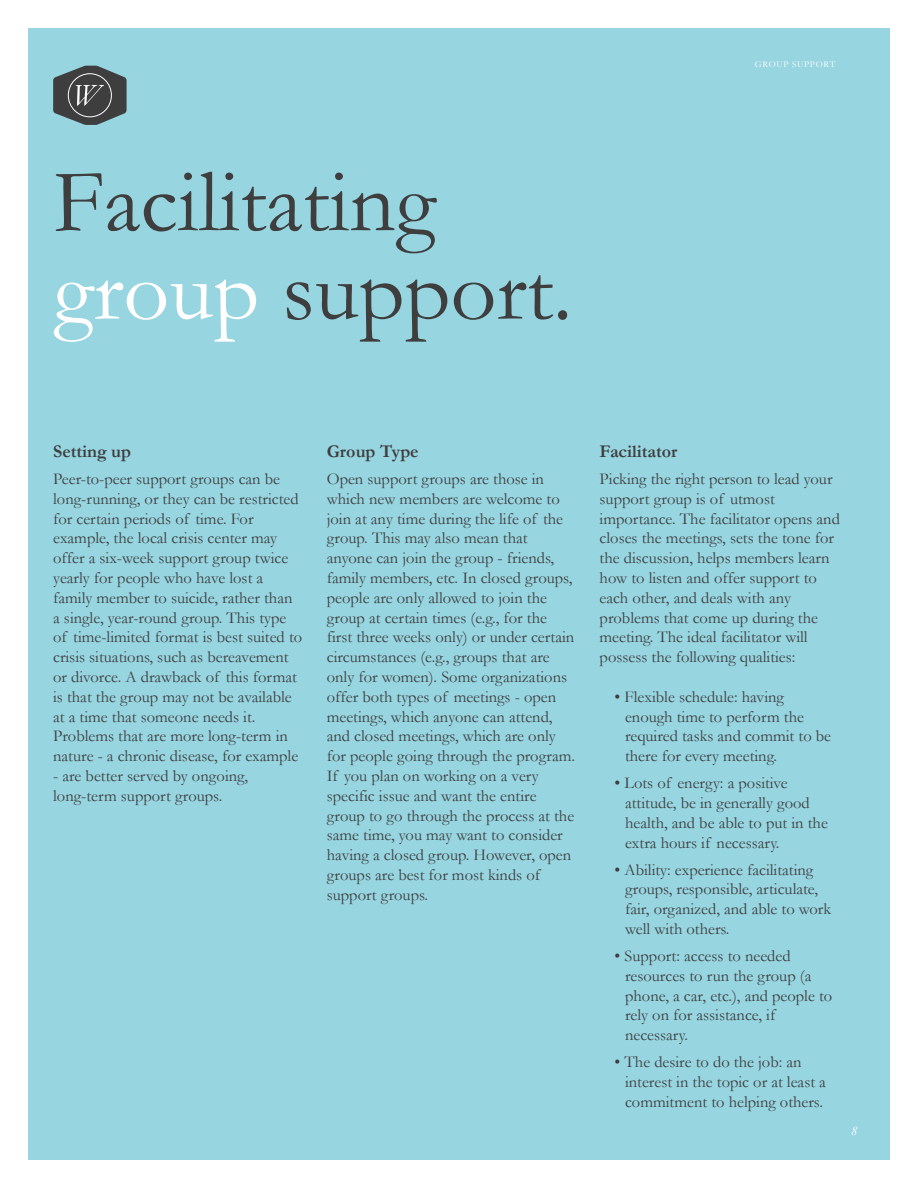
<style>
.page{position:relative;width:918px;height:1188px;background:#fff}
.page>*{position:absolute;margin:0;border:0;box-sizing:border-box;transform-origin:0 0}
.t1{font:90px/88.5px "Garamond";color:#3e3e3f}
.t2{font:700 18px "Garamond";color:#3e3e3f}
.t3{font:16.5px/19.8px "Garamond";color:#3e3e3f}
.t4{font:italic 13.5px "Garamond";color:#fff}
.t5{font:9px "Garamond";letter-spacing:.075em;color:#fff}
.s1{color:#fff}
</style>
<div class="page">
<div style="left:28px;top:28px;width:862px;height:1132px;background:#97d5e0"></div>
<svg style="left:53px;top:66px;width:74px;height:59px"></svg>
<div style="left:68px;top:73px;width:44px;height:44px;border:1px solid #fff;border-radius:50%"></div>
<p class="t5" style="left:755px;top:59px;width:82px">GROUP SUPPORT</p>
<h1 class="t1" style="left:53px;top:157px;width:521px">Facilitating <span class="s1">group</span> support.</h1>
<p class="t2" style="left:53px;top:441px;width:80px">Setting up</p>
<p class="t3" style="left:53px;top:469px;width:251px">Peer-to-peer support groups can be long-running, or they can be restricted for certain periods of time. For example, the local crisis center may offer a six-week support group twice yearly for people who have lost a family member to suicide, rather than a single, year-round group. This type of time-limited format is best suited to crisis situations, such as bereavement or divorce. A drawback of this format is that the group may not be available at a time that someone needs it.<br>Problems that are more long-term in nature - a chronic disease, for example</p>
<p class="t3" style="left:53px;top:766px;width:197px">- are better served by ongoing, long-term support groups.</p>
<p class="t2" style="left:327px;top:441px;width:93px">Group Type</p>
<p class="t3" style="left:327px;top:469px;width:250px">Open support groups are those in which new members are welcome to join at any time during the life of the group. This may also mean that anyone can join the group - friends, family members, etc. In closed groups, people are only allowed to join the group at certain times (e.g., for the first three weeks only) or under certain circumstances (e.g., groups that are only for women). Some organizations offer both types of meetings - open meetings, which anyone can attend, and closed meetings, which are only for people going through the program.<br>If you plan on working on a very specific issue and want the entire group to go through the process at the same time, you may want to consider having a closed group. However, open groups are best for most kinds of support groups.</p>
<p class="t2" style="left:600px;top:441px;width:79px">Facilitator</p>
<p class="t3" style="left:600px;top:469px;width:242px">Picking the right person to lead your support group is of utmost importance. The facilitator opens and closes the meetings, sets the tone for the discussion, helps members learn how to listen and offer support to each other, and deals with any problems that come up during the meeting. The ideal facilitator will possess the following qualities:</p>
<p class="t3" style="left:625px;top:687px;width:208px;text-indent:-10px">• Flexible schedule: having enough time to perform the required tasks and commit to be there for every meeting.</p>
<p class="t3" style="left:625px;top:773px;width:204px;text-indent:-10px">• Lots of energy: a positive attitude, be in generally good health, and be able to put in the extra hours if necessary.</p>
<p class="t3" style="left:625px;top:859px;width:208px;text-indent:-10px">• Ability: experience facilitating groups, responsible, articulate, fair, organized, and able to work well with others.</p>
<p class="t3" style="left:625px;top:946px;width:209px;text-indent:-10px">• Support: access to needed resources to run the group (a phone, a car, etc.), and people to rely on for assistance, if necessary.</p>
<p class="t3" style="left:625px;top:1052px;width:202px;text-indent:-10px">• The desire to do the job: an interest in the topic or at least a commitment to helping others.</p>
<p class="t4" style="left:851px;top:1123px;width:8px">8</p>
</div>
